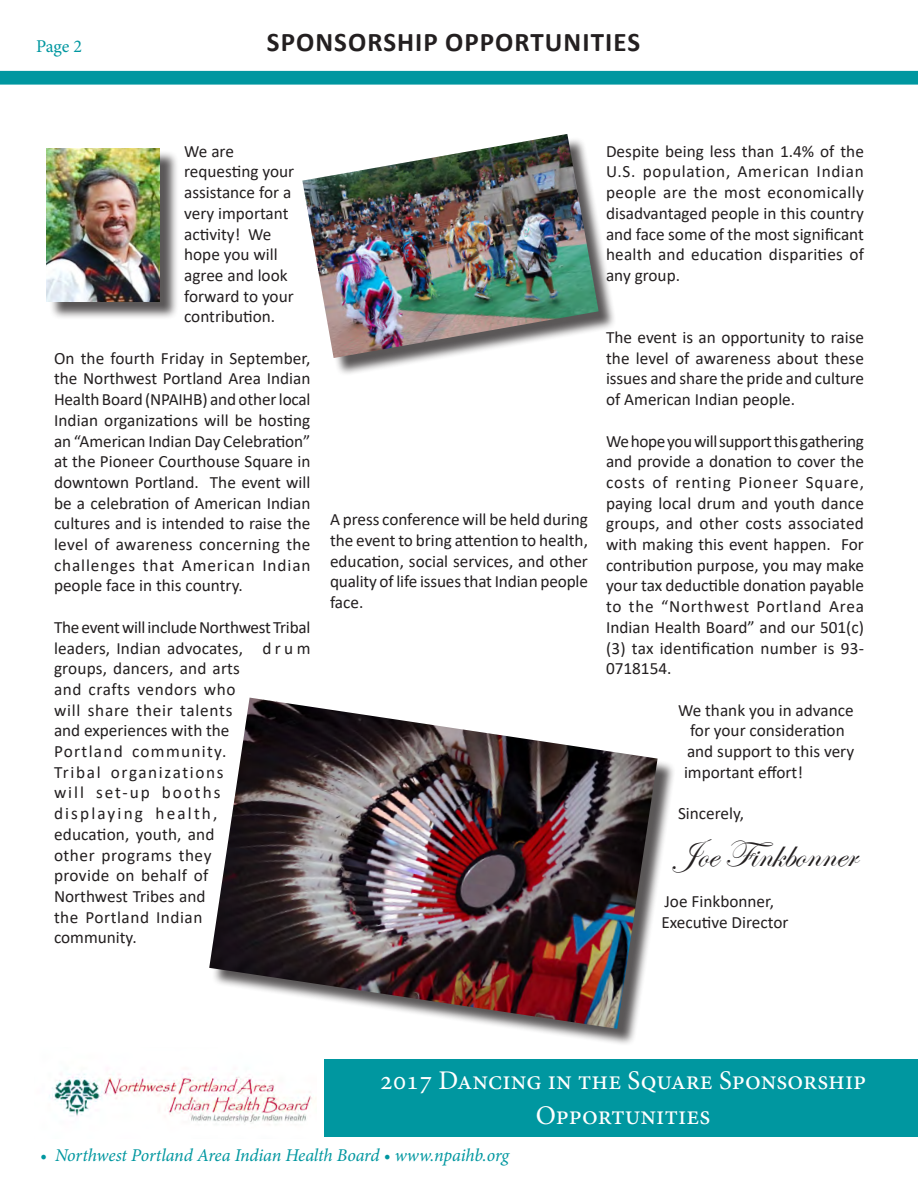
<style>
.page{position:relative;width:918px;height:1188px;background:#fff}
.page>*{position:absolute;margin:0;border:0;box-sizing:border-box;transform-origin:0 0}
.t1{font:39px "Edwardian Script ITC";color:#231f20}
.t2{font:27px/34.5px "Minion Pro";color:#fff;text-align:center}
.t3{font:700 27px "Calibri";letter-spacing:.04em;color:#231f20}
.t4{font:italic 18px "Minion Pro";letter-spacing:-.01em;color:#0097a0}
.t5{font:18px "Minion Pro";color:#0097a0}
.t6{font:17.25px/20.7px "Calibri";color:#231f20;text-align:justify}
.t7{font:17.25px/20.7px "Calibri";letter-spacing:.02em;color:#231f20}
</style>
<div class="page">
<div style="left:0;top:71px;width:918px;height:13px;background:#0097a0"></div>
<div style="left:49px;top:150px;width:129px;height:170px;background:#231f20;opacity:.75"></div>
<img style="left:47px;top:148px;width:113px;height:154px">
<div style="left:325px;top:1059px;width:593px;height:78px;background:#0097a0"></div>
<img style="left:49px;top:1073px;width:263px;height:50px">
<div style="left:212px;top:700px;width:464px;height:347px;background:#231f20;opacity:.75"></div>
<img style="left:209px;top:698px;width:449px;height:331px">
<div style="left:305px;top:137px;width:312px;height:239px;background:#231f20;opacity:.75"></div>
<img style="left:302px;top:134px;width:297px;height:224px">
<p class="t5" style="left:36px;top:35px;width:48px">Page 2</p>
<h2 class="t3" style="left:267px;top:23px;width:373px">SPONSORSHIP OPPORTUNITIES</h2>
<p class="t6" style="left:184px;top:140px;width:112px;text-align:left">We are requesting your assistance for a very important activity! We hope you will agree and look forward to your contribution.</p>
<p class="t6" style="left:54px;top:347px;width:258px">On the fourth Friday in September, the Northwest Portland Area Indian Health Board (NPAIHB) and other local Indian organizations will be hosting an “American Indian Day Celebration” at the Pioneer Courthouse Square in downtown Portland. The event will be a celebration of American Indian cultures and is intended to raise the level of awareness concerning the challenges that American Indian people face in this country.</p>
<p class="t7" style="left:54px;top:616px;width:258px">The event will include Northwest Tribal leaders, Indian advocates, d r u m groups, dancers, and arts<br>and crafts vendors who<br>will share their talents<br>and experiences with the<br>Portland community.<br>Tribal organizations<br>will set-up booths displaying health,<br>education, youth, and<br>other programs they<br>provide on behalf of<br>Northwest Tribes and<br>the Portland Indian<br>community.</p>
<p class="t6" style="left:606px;top:140px;width:260px">Despite being less than 1.4% of the U.S. population, American Indian people are the most economically disadvantaged people in this country and face some of the most significant health and education disparities of any group.</p>
<p class="t6" style="left:330px;top:509px;width:260px">A press conference will be held during the event to bring attention to health, education, social services, and other quality of life issues that Indian people face.</p>
<p class="t6" style="left:606px;top:327px;width:260px">The event is an opportunity to raise the level of awareness about these issues and share the pride and culture of American Indian people.</p>
<p class="t6" style="left:606px;top:430px;width:260px">We hope you will support this gathering and provide a donation to cover the costs of renting Pioneer Square, paying local drum and youth dance groups, and other costs associated with making this event happen. For contribution purpose, you may make your tax deductible donation payable to the “Northwest Portland Area Indian Health Board” and our 501(c) (3) tax identification number is 93- 0718154.</p>
<p class="t6" style="left:678px;top:699px;width:177px">We thank you in advance</p>
<p class="t6" style="left:690px;top:720px;width:156px">for your consideration</p>
<p class="t6" style="left:687px;top:741px;width:169px">and support to this very</p>
<p class="t6" style="left:684px;top:761px;width:120px">important effort!</p>
<p class="t6" style="left:678px;top:803px;width:68px">Sincerely,</p>
<h1 class="t1" style="left:675px;top:833px;width:183px">Joe Finkbonner</h1>
<p class="t6" style="left:661px;top:891px;width:129px">Joe Finkbonner,<br>Executive Director</p>
<h2 class="t2" style="left:380px;top:1063px;width:488px">2017 Dancing in the Square Sponsorship<br>Opportunities</h2>
<p class="t4" style="left:40px;top:1143px;width:470px">• Northwest Portland Area Indian Health Board • www.npaihb.org</p>
</div>
